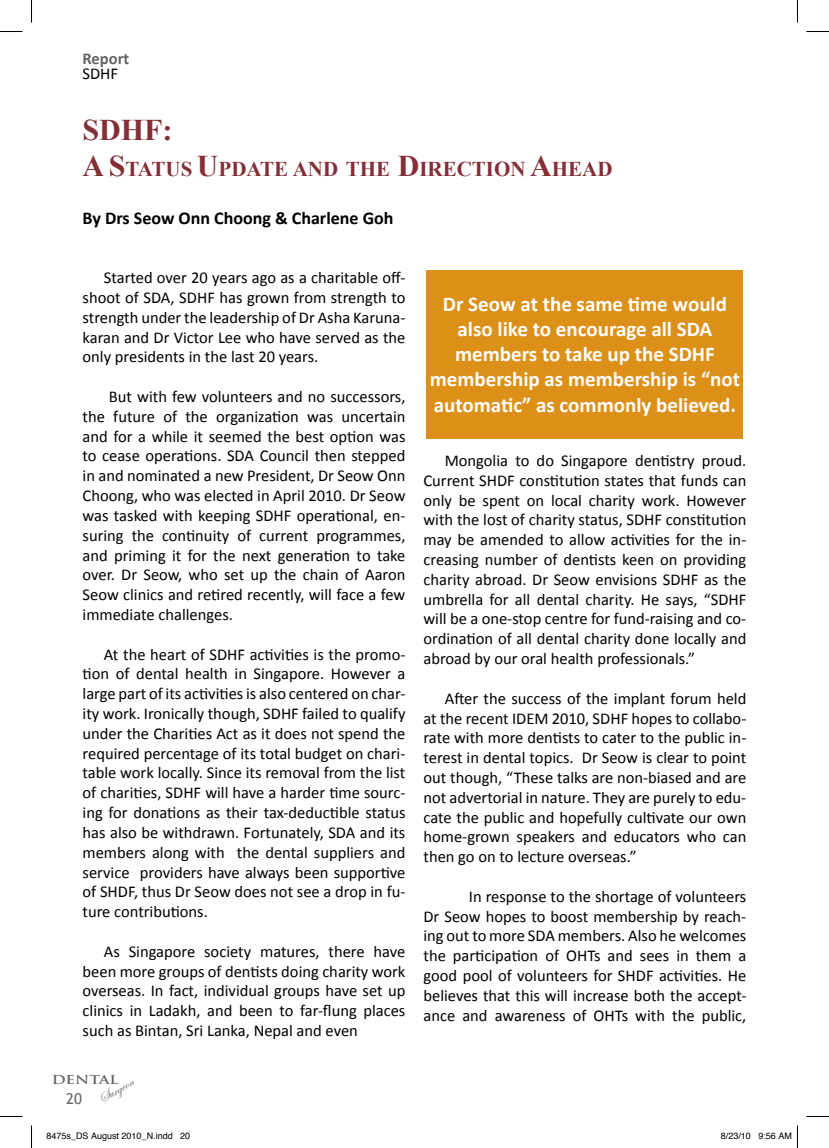
<style>
.page{position:relative;width:829px;height:1148px;background:#fff}
.page>*{position:absolute;margin:0;border:0;box-sizing:border-box;transform-origin:0 0}
.t1{font:700 30px "Times New Roman";color:#842e36}
.t2{font:700 21px/25.2px "Calibri";color:#fff;text-align:center}
.t3{font:700 21px "Times New Roman";color:#842e36}
.t4{font:700 18px "Calibri";color:#000}
.t5{font:16.5px/19.8px "Calibri";color:#000;text-align:justify}
.t6{font:700 16.5px "Calibri";color:#636466}
.t7{font:15px "Edwardian Script ITC";color:#636466}
.t8{font:15px "Trebuchet MS";color:#636466}
.t9{font:700 12px "Trajan Pro";color:#636466;scale:1.25 1}
.t10{font:9px "Helvetica";color:#000}
.s1{font-size:30px}
</style>
<div class="page">
<div style="left:426px;top:270px;width:317px;height:168px;background:#dd9017"></div>
<svg style="left:0;top:31px;width:22px;height:1px"></svg>
<svg style="left:806px;top:31px;width:22px;height:1px"></svg>
<svg style="left:31px;top:0;width:1px;height:23px"></svg>
<svg style="left:31px;top:1125px;width:1px;height:22px"></svg>
<svg style="left:797px;top:0;width:1px;height:23px"></svg>
<svg style="left:797px;top:1125px;width:1px;height:22px"></svg>
<p class="t6" style="left:83px;top:48px;width:48px">Report</p>
<p class="t5" style="left:83px;top:63px;width:37px">SDHF</p>
<h1 class="t1" style="left:83px;top:109px;width:91px">SDHF :</h1>
<p class="t3" style="left:83px;top:154px;width:530px"><span class="s1">A S</span>TATUS <span class="s1">U</span>PDATE AND THE <span class="s1">D</span>IRECTION <span class="s1">A</span>HEAD</p>
<p class="t4" style="left:83px;top:206px;width:312px">By Drs Seow Onn Choong &amp; Charlene Goh</p>
<p class="t5" style="left:83px;top:267px;width:324px;text-indent:21px">Started over 20 years ago as a charitable off&shy;shoot of SDA, SDHF has grown from strength to strength under the leadership of Dr Asha Karuna&shy;karan and Dr Victor Lee who have served as the only presidents in the last 20 years.</p>
<p class="t5" style="left:83px;top:386px;width:324px;text-indent:26px">But with few volunteers and no successors, the future of the organization was uncertain and for a while it seemed the best option was to cease operations. SDA Council then stepped in and nominated a new President, Dr Seow Onn Choong, who was elected in April 2010. Dr Seow was tasked with keeping SDHF operational, en&shy;suring the continuity of current programmes, and priming it for the next generation to take over. Dr Seow, who set up the chain of Aaron Seow clinics and retired recently, will face a few immediate challenges.</p>
<p class="t5" style="left:83px;top:643px;width:324px;text-indent:21px">At the heart of SDHF activities is the promo&shy;tion of dental health in Singapore. However a large part of its activities is also centered on char&shy;ity work. Ironically though, SDHF failed to qualify under the Charities Act as it does not spend the required percentage of its total budget on chari&shy;table work locally. Since its removal from the list of charities, SDHF will have a harder time sourc&shy;ing for donations as their tax-deductible status has also be withdrawn. Fortunately, SDA and its members along with the dental suppliers and service providers have always been supportive of SHDF, thus Dr Seow does not see a drop in fu&shy;ture contributions.</p>
<p class="t5" style="left:83px;top:940px;width:324px;text-indent:21px">As Singapore society matures, there have been more groups of dentists doing charity work overseas. In fact, individual groups have set up clinics in Ladakh, and been to far-flung places such as Bintan, Sri Lanka, Nepal and even</p>
<p class="t9" style="left:52px;top:1072px;width:55px">DENTAL</p>
<p class="t8" style="left:66px;top:1089px;width:17px">20</p>
<p class="t7" style="left:95px;top:1092px;width:40px;rotate:-30deg">Surgeon</p>
<p class="t2" style="left:430px;top:290px;width:312px">Dr Seow at the same time would also like to encourage all SDA members to take up the SDHF membership as membership is “not automatic” as commonly believed.</p>
<p class="t5" style="left:423px;top:450px;width:324px;text-indent:21px">Mongolia to do Singapore dentistry proud.<br>Current SHDF constitution states that funds can only be spent on local charity work. However with the lost of charity status, SDHF constitution may be amended to allow activities for the in&shy;creasing number of dentists keen on providing charity abroad. Dr Seow envisions SDHF as the umbrella for all dental charity. He says, “SDHF will be a one-stop centre for fund-raising and co&shy;ordination of all dental charity done locally and abroad by our oral health professionals.”</p>
<p class="t5" style="left:423px;top:687px;width:324px;text-indent:21px">After the success of the implant forum held at the recent IDEM 2010, SDHF hopes to collabo&shy;rate with more dentists to cater to the public in&shy;terest in dental topics. Dr Seow is clear to point out though, “These talks are non-biased and are not advertorial in nature. They are purely to edu&shy;cate the public and hopefully cultivate our own home-grown speakers and educators who can then go on to lecture overseas.”</p>
<p class="t5" style="left:423px;top:885px;width:324px;text-indent:45px">In response to the shortage of volunteers Dr Seow hopes to boost membership by reach&shy;ing out to more SDA members. Also he welcomes the participation of OHTs and sees in them a good pool of volunteers for SHDF activities. He believes that this will increase both the accept&shy;ance and awareness of OHTs with the public,</p>
<p class="t10" style="left:46px;top:1128px;width:145px">8475s_DS August 2010_N.indd 20</p>
<p class="t10" style="left:720px;top:1128px;width:73px">8/23/10 9:56 AM</p>
</div>
